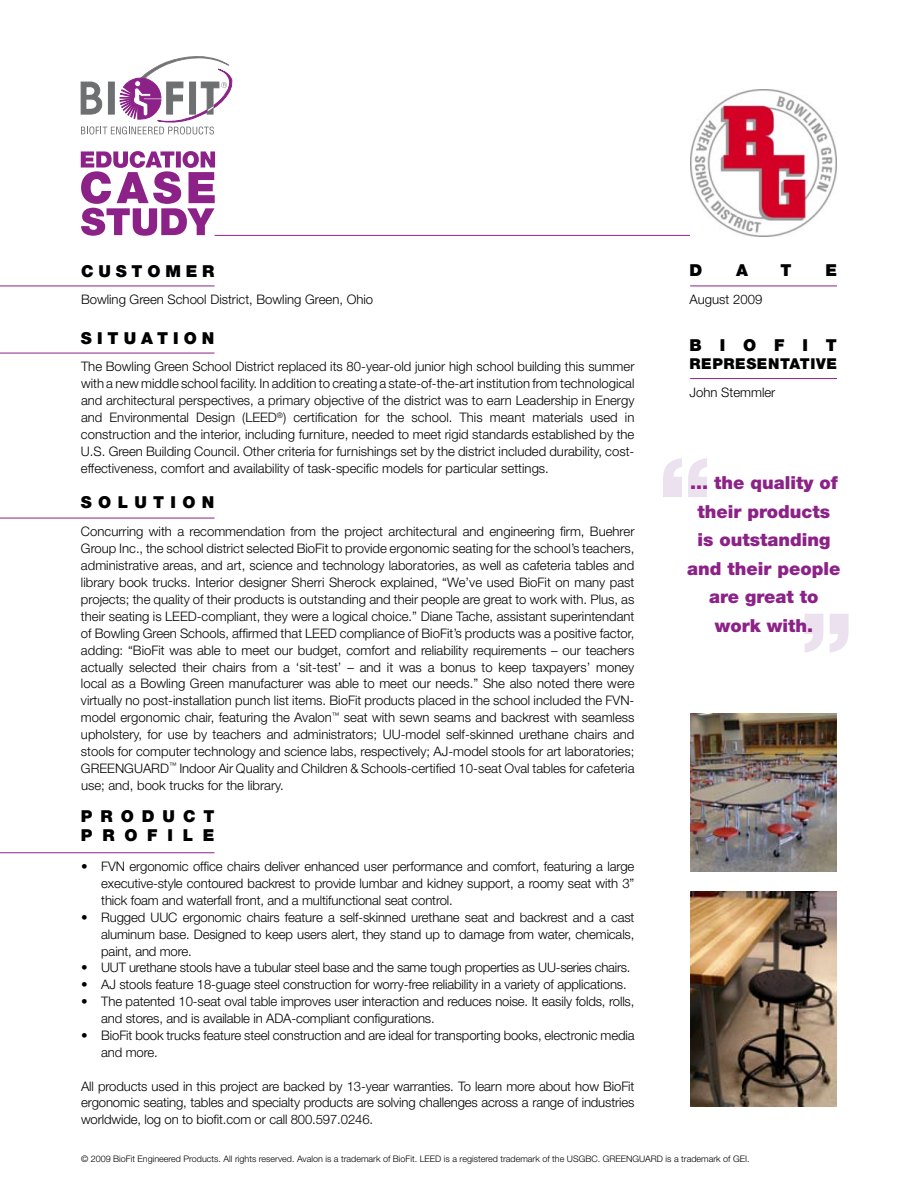
<style>
.page{position:relative;width:918px;height:1188px;background:#fff}
.page>*{position:absolute;margin:0;border:0;box-sizing:border-box;transform-origin:0 0}
.t1{font:900 18px/28.5px "Helvetica Neue";color:#8c2288;text-align:center}
.t2{font:900 16.5px "Helvetica Neue";letter-spacing:.385em;color:#000}
.t3{font:900 16.5px/19.8px "Helvetica Neue";letter-spacing:.59em;color:#000}
.t4{font:900 16.5px "Helvetica Neue";letter-spacing:.305em;color:#000}
.t5{font:900 16.5px "Helvetica Neue";letter-spacing:.295em;color:#000}
.t6{font:900 15px "Helvetica Neue";color:#000}
.t7{font:300 13.2px/16.8px "Helvetica Neue";letter-spacing:-.01em;color:#000;text-align:justify}
.t8{font:300 9px "Helvetica Neue";color:#000}
</style>
<div class="page">
<svg style="left:663px;top:458px;width:44px;height:39px"></svg>
<svg style="left:805px;top:614px;width:44px;height:39px"></svg>
<svg style="left:81px;top:56px;width:152px;height:79px"></svg>
<hr style="left:0;top:286px;width:214px;height:1px;background:#8c2288">
<hr style="left:690px;top:286px;width:147px;height:1px;background:#8c2288">
<hr style="left:215px;top:235px;width:475px;height:1px;background:#8c2288">
<hr style="left:0;top:852px;width:214px;height:1px;background:#8c2288">
<hr style="left:690px;top:378px;width:147px;height:1px;background:#8c2288">
<hr style="left:0;top:518px;width:214px;height:1px;background:#8c2288">
<hr style="left:0;top:353px;width:214px;height:1px;background:#8c2288">
<img style="left:690px;top:90px;width:147px;height:146px">
<svg style="left:81px;top:151px;width:134px;height:85px"></svg>
<img style="left:690px;top:892px;width:147px;height:215px">
<img style="left:690px;top:713px;width:147px;height:158px">
<p class="t5" style="left:81px;top:261px;width:135px">Customer</p>
<p class="t2" style="left:690px;top:261px;width:14px">D</p>
<p class="t2" style="left:736px;top:261px;width:13px">A</p>
<p class="t2" style="left:781px;top:261px;width:29px">TE</p>
<p class="t7" style="left:81px;top:291px;width:294px">Bowling Green School District, Bowling Green, Ohio</p>
<p class="t7" style="left:690px;top:291px;width:74px">August 2009</p>
<p class="t4" style="left:81px;top:328px;width:135px">Situation</p>
<p class="t7" style="left:81px;top:358px;width:555px">The Bowling Green School District replaced its 80-year-old junior high school building this summer with a new middle school facility. In addition to creating a state-of-the-art institution from technological and architectural perspectives, a primary objective of the district was to earn Leadership in Energy and Environmental Design (LEED<sup>®</sup>) certification for the school. This meant materials used in construction and the interior, including furniture, needed to meet rigid standards established by the U.S. Green Building Council. Other criteria for furnishings set by the district included durability, cost&shy;effectiveness, comfort and availability of task-specific models for particular settings.</p>
<p class="t2" style="left:81px;top:493px;width:135px">Solution</p>
<p class="t7" style="left:81px;top:523px;width:555px">Concurring with a recommendation from the project architectural and engineering firm, Buehrer Group Inc., the school district selected BioFit to provide ergonomic seating for the school’s teachers, administrative areas, and art, science and technology laboratories, as well as cafeteria tables and library book trucks. Interior designer Sherri Sherock explained, “We’ve used BioFit on many past projects; the quality of their products is outstanding and their people are great to work with. Plus, as their seating is LEED-compliant, they were a logical choice.” Diane Tache, assistant superintendant of Bowling Green Schools, affirmed that LEED compliance of BioFit’s products was a positive factor, adding: “BioFit was able to meet our budget, comfort and reliability requirements – our teachers actually selected their chairs from a ‘sit-test’ – and it was a bonus to keep taxpayers’ money local as a Bowling Green manufacturer was able to meet our needs.” She also noted there were virtually no post-installation punch list items. BioFit products placed in the school included the FVN&shy;model ergonomic chair, featuring the Avalon<sup>™</sup> seat with sewn seams and backrest with seamless upholstery, for use by teachers and administrators; UU-model self-skinned urethane chairs and stools for computer technology and science labs, respectively; AJ-model stools for art laboratories; GREENGUARD<sup>™</sup> Indoor Air Quality and Children &amp; Schools-certified 10-seat Oval tables for cafeteria use; and, book trucks for the library.</p>
<p class="t3" style="left:81px;top:806px;width:135px">Prod uc t<br>Profile</p>
<p class="t7" style="left:101px;top:858px;width:535px;text-indent:-20px">• FVN ergonomic office chairs deliver enhanced user performance and comfort, featuring a large executive-style contoured backrest to provide lumbar and kidney support, a roomy seat with 3” thick foam and waterfall front, and a multifunctional seat control.</p>
<p class="t7" style="left:101px;top:908px;width:535px;text-indent:-20px">• Rugged UUC ergonomic chairs feature a self-skinned urethane seat and backrest and a cast aluminum base. Designed to keep users alert, they stand up to damage from water, chemicals, paint, and more.</p>
<p class="t7" style="left:81px;top:959px;width:551px">• UUT urethane stools have a tubular steel base and the same tough properties as UU-series chairs.</p>
<p class="t7" style="left:81px;top:976px;width:547px">• AJ stools feature 18-guage steel construction for worry-free reliability in a variety of applications.</p>
<p class="t7" style="left:101px;top:993px;width:535px;text-indent:-20px">• The patented 10-seat oval table improves user interaction and reduces noise. It easily folds, rolls, and stores, and is available in ADA-compliant configurations.</p>
<p class="t7" style="left:101px;top:1026px;width:535px;text-indent:-20px">• BioFit book trucks feature steel construction and are ideal for transporting books, electronic media and more.</p>
<p class="t7" style="left:81px;top:1077px;width:555px">All products used in this project are backed by 13-year warranties. To learn more about how BioFit ergonomic seating, tables and specialty products are solving challenges across a range of industries worldwide, log on to biofit.com or call 800.597.0246.</p>
<p class="t2" style="left:690px;top:336px;width:55px">B IOFIT</p>
<p class="t6" style="left:690px;top:355px;width:46px">REPRESENT</p>
<p class="t6" style="left:790px;top:355px;width:47px">ATIVE</p>
<p class="t7" style="left:690px;top:384px;width:87px">John Stemmler</p>
<h1 class="t1" style="left:687px;top:469px;width:155px">... the quality of their products<br>is outstanding and their people are great to work with.</h1>
<p class="t8" style="left:81px;top:1153px;width:670px">© 2009 BioFit Engineered Products. All rights reserved. Avalon is a trademark of BioFit. LEED is a registered trademark of the USGBC. GREENGUARD is a trademark of GEI.</p>
</div>
